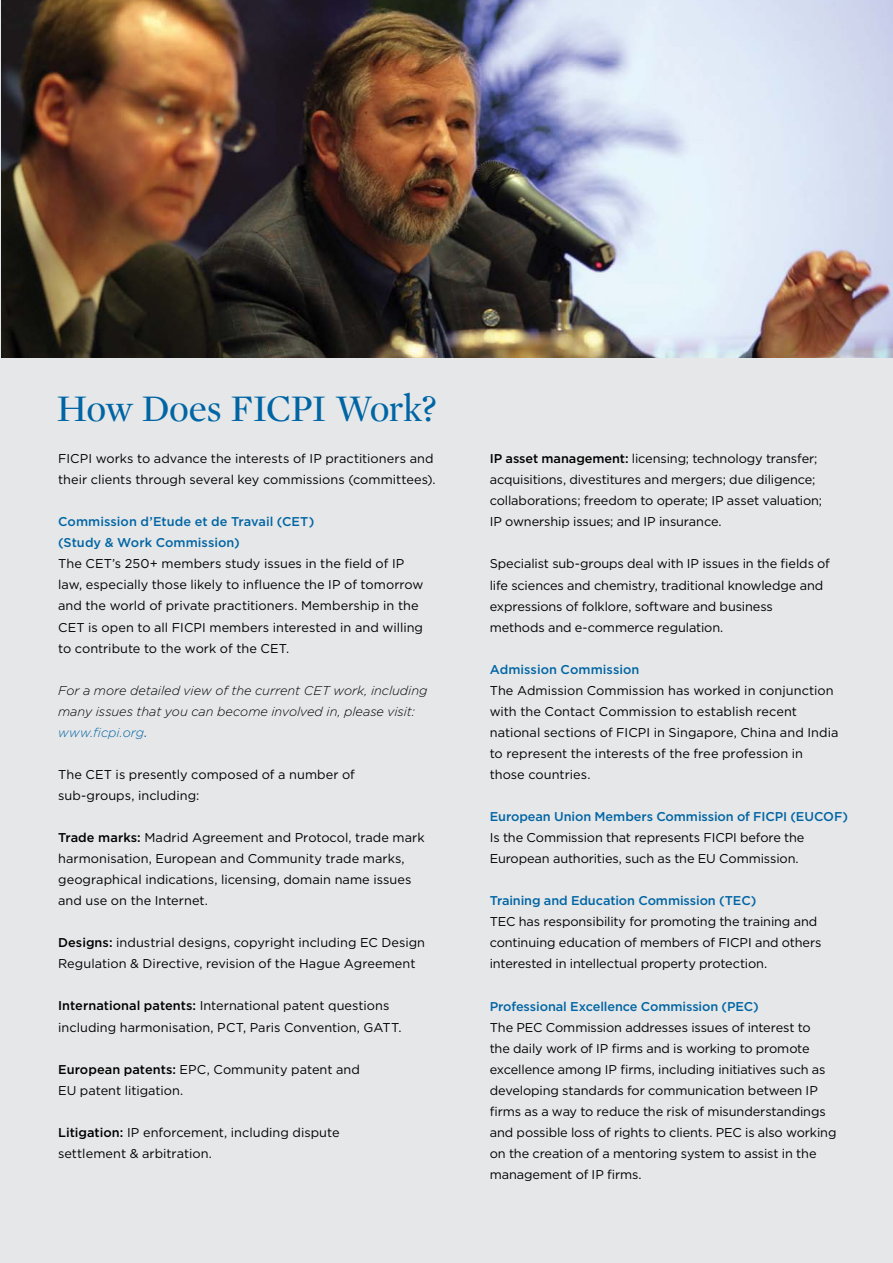
<style>
.page{position:relative;width:893px;height:1263px;background:#e6e7e8}
.page>*{position:absolute;margin:0;border:0;box-sizing:border-box;transform-origin:0 0}
.t1{font:38.25px "Mercury Display Roman";letter-spacing:-.02em;color:#0065a4}
.t2{font:12.75px/21px "Gotham HTF";letter-spacing:-.005em;color:#000}
.t3{font:500 12.75px/21px "Gotham HTF";letter-spacing:-.005em;color:#0065a4}
.t4{font:italic 300 12.75px/21px "Gotham HTF";letter-spacing:-.005em;color:#000}
.s1{color:#0065a4}
.s2{font-weight:400;font-style:normal;color:#0065a4}
.s3{font-weight:500}
</style>
<div class="page">
<img style="left:1px;top:0;width:892px;height:358px">
<h1 class="t1" style="left:57px;top:387px;width:381px">How Does FICPI Work?</h1>
<p class="t2" style="left:58px;top:448px;width:379px">FICPI works to advance the interests of IP practitioners and their clients through several key commissions (committees).</p>
<p class="t3" style="left:58px;top:511px;width:258px">Commission d’Etude et de Travail (CET) (Study &amp; Work Commission)</p>
<p class="t2" style="left:58px;top:553px;width:367px">The CET’s 250+ members study issues in the field of IP law, especially those likely to influence the IP of tomorrow and the world of private practitioners. Membership in the CET is open to all FICPI members interested in and willing to contribute to the work of the CET.</p>
<p class="t4" style="left:58px;top:680px;width:371px">For a more detailed view of the current CET work, including many issues that you can become involved in, please visit: <span class="s1">www.ficpi.org</span><span class="s2">.</span></p>
<p class="t2" style="left:58px;top:764px;width:298px">The CET is presently composed of a number of sub-groups, including:</p>
<p class="t2" style="left:58px;top:827px;width:368px"><span class="s3">Trade marks:</span> Madrid Agreement and Protocol, trade mark harmonisation, European and Community trade marks, geographical indications, licensing, domain name issues and use on the Internet.</p>
<p class="t2" style="left:58px;top:932px;width:368px"><span class="s3">Designs:</span> industrial designs, copyright including EC Design<br>Regulation &amp; Directive, revision of the Hague Agreement</p>
<p class="t2" style="left:58px;top:995px;width:345px"><span class="s3">International patents:</span> International patent questions including harmonisation, PCT, Paris Convention, GATT.</p>
<p class="t2" style="left:58px;top:1058px;width:303px"><span class="s3">European patents:</span> EPC, Community patent and<br>EU patent litigation.</p>
<p class="t2" style="left:58px;top:1121px;width:283px"><span class="s3">Litigation:</span> IP enforcement, including dispute settlement &amp; arbitration.</p>
<p class="t2" style="left:490px;top:448px;width:334px"><span class="s3">IP asset management:</span> licensing; technology transfer; acquisitions, divestitures and mergers; due diligence; collaborations; freedom to operate; IP asset valuation; IP ownership issues; and IP insurance.</p>
<p class="t2" style="left:490px;top:553px;width:342px">Specialist sub-groups deal with IP issues in the fields of life sciences and chemistry, traditional knowledge and expressions of folklore, software and business methods and e-commerce regulation.</p>
<p class="t3" style="left:490px;top:658px;width:151px">Admission Commission</p>
<p class="t2" style="left:490px;top:679px;width:350px">The Admission Commission has worked in conjunction with the Contact Commission to establish recent national sections of FICPI in Singapore, China and India to represent the interests of the free profession in those countries.</p>
<p class="t3" style="left:490px;top:806px;width:360px">European Union Members Commission of FICPI (EUCOF)</p>
<p class="t2" style="left:490px;top:827px;width:316px">Is the Commission that represents FICPI before the<br>European authorities, such as the EU Commission.</p>
<p class="t3" style="left:490px;top:890px;width:268px">Training and Education Commission (TEC)</p>
<p class="t2" style="left:490px;top:911px;width:333px">TEC has responsibility for promoting the training and continuing education of members of FICPI and others interested in intellectual property protection.</p>
<p class="t3" style="left:490px;top:995px;width:271px">Professional Excellence Commission (PEC)</p>
<p class="t2" style="left:490px;top:1016px;width:348px">The PEC Commission addresses issues of interest to<br>the daily work of IP firms and is working to promote excellence among IP firms, including initiatives such as developing standards for communication between IP firms as a way to reduce the risk of misunderstandings and possible loss of rights to clients. PEC is also working on the creation of a mentoring system to assist in the management of IP firms.</p>
</div>
